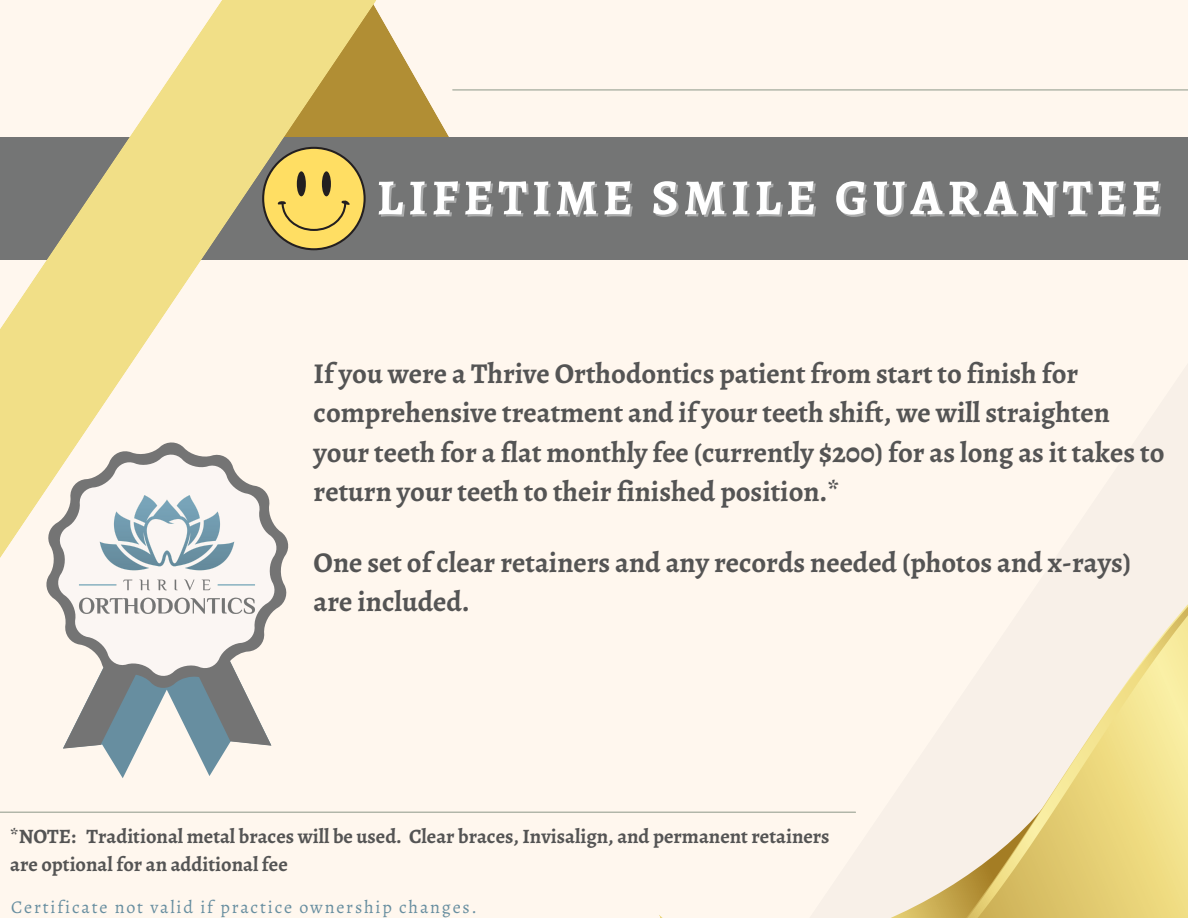
<style>
.page{position:relative;width:1188px;height:918px;background:#fff7ee}
.page>*{position:absolute;margin:0;border:0;box-sizing:border-box;transform-origin:0 0}
.t1{font:700 50.25px "Alegreya";letter-spacing:.1em;color:#fff}
.t2{font:700 28.8px/39.3px "Alegreya";color:#545454}
.t3{font:700 20.4px/28.2px "Alegreya";color:#545454}
.t4{font:18px "Alegreya";letter-spacing:.1em;color:#678ea0}
</style>
<div class="page">
<svg style="left:63px;top:609px;width:212px;height:169px"></svg>
<svg style="left:376px;top:9px;width:103px;height:128px"></svg>
<div style="left:0;top:137px;width:1188px;height:123px;background:#747575"></div>
<hr style="left:0;top:812px;width:856px;height:1px;background:#324b37">
<hr style="left:453px;top:89px;width:735px;height:1px;background:#324b37">
<img style="left:78px;top:609px;width:179px;height:8px">
<svg style="left:745px;top:604px;width:443px;height:314px"></svg>
<svg style="left:0;top:0;width:376px;height:609px"></svg>
<svg style="left:262px;top:147px;width:104px;height:103px"></svg>
<p class="t1" style="left:376px;top:163px;width:786px">LIFETIME SMILE GUARANTEE</p>
<p class="t2" style="left:314px;top:354px;width:852px">If you were a Thrive Orthodontics patient from start to finish for comprehensive treatment and if your teeth shift, we will straighten your teeth for a flat monthly fee (currently $200) for as long as it takes to return your teeth to their finished position.*</p>
<p class="t2" style="left:314px;top:543px;width:819px">One set of clear retainers and any records needed (photos and x-rays) are included.</p>
<p class="t3" style="left:10px;top:822px;width:821px">*NOTE: Traditional metal braces will be used. Clear braces, Invisalign, and permanent retainers are optional for an additional fee</p>
<p class="t4" style="left:11px;top:895px;width:468px">Certificate not valid if practice ownership changes.</p>
</div>
